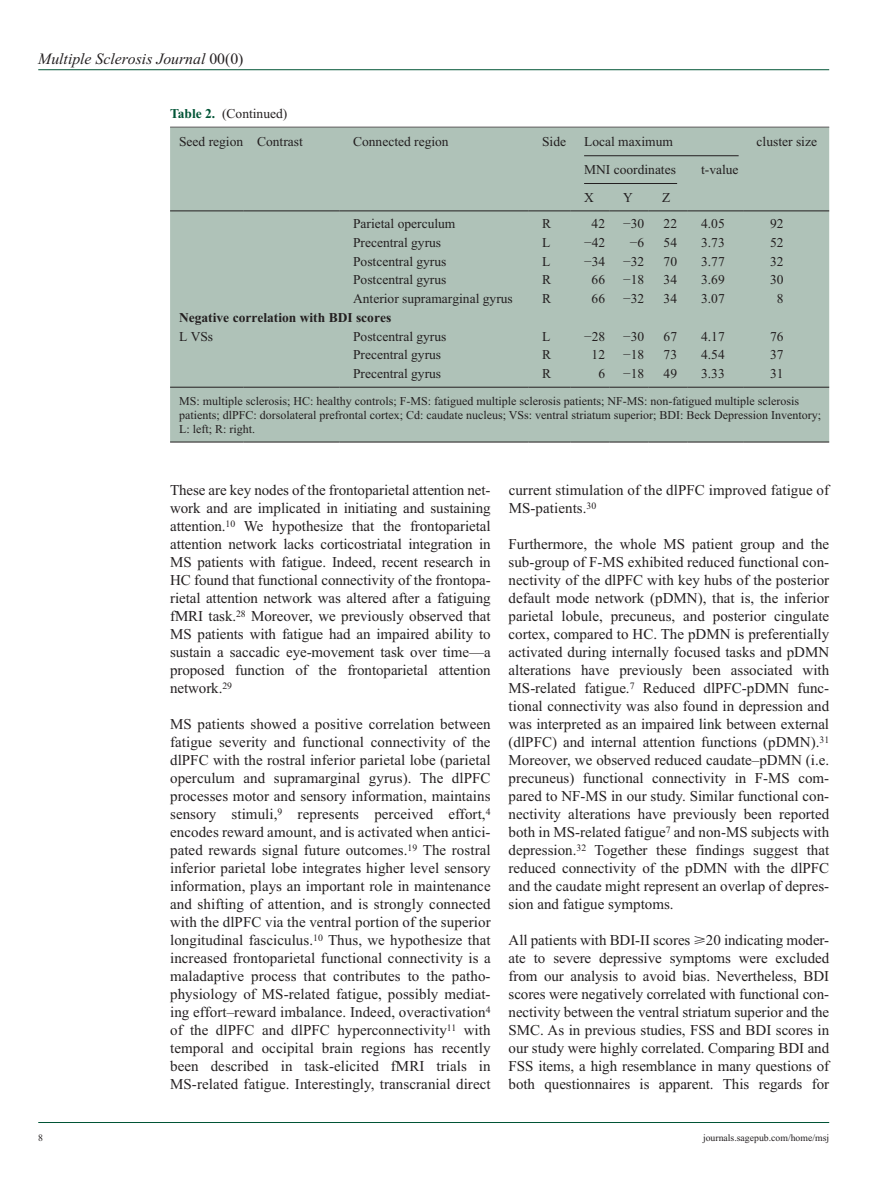
<style>
.page{position:relative;width:893px;height:1191px;background:#fff}
.page>*{position:absolute;margin:0;border:0;box-sizing:border-box;transform-origin:0 0}
.t1{font:italic 15.75px "Times New Roman";color:#231f20}
.t2{font:15px/18px "Times New Roman";color:#231f20;text-align:justify}
.t3{font:13.5px/28.5px "Times New Roman";color:#231f20}
.t4{font:700 13.5px "Times New Roman";color:#231f20}
.t5{font:12px/14.2px "Times New Roman";color:#231f20}
.t6{font:9.75px "Times New Roman";color:#231f20}
.s1{font-style:normal}
.s2{font-weight:700;color:#015436}
</style>
<div class="page">
<hr style="left:38px;top:69px;width:791px;height:1px;background:#015436">
<hr style="left:38px;top:1122px;width:791px;height:1px;background:#015436">
<hr style="left:170px;top:127px;width:659px;height:1px;background:#231f20">
<div style="left:170px;top:128px;width:659px;height:314px;background:#afc2b8"></div>
<hr style="left:170px;top:210px;width:74px;height:1px;background:#231f20">
<hr style="left:244px;top:210px;width:96px;height:1px;background:#231f20">
<hr style="left:571px;top:210px;width:39px;height:1px;background:#231f20">
<hr style="left:610px;top:210px;width:39px;height:1px;background:#231f20">
<hr style="left:649px;top:210px;width:39px;height:1px;background:#231f20">
<hr style="left:170px;top:442px;width:74px;height:1px;background:#231f20">
<hr style="left:244px;top:442px;width:96px;height:1px;background:#231f20">
<hr style="left:340px;top:442px;width:189px;height:1px;background:#231f20">
<hr style="left:529px;top:442px;width:42px;height:1px;background:#231f20">
<hr style="left:571px;top:442px;width:39px;height:1px;background:#231f20">
<hr style="left:610px;top:442px;width:39px;height:1px;background:#231f20">
<hr style="left:649px;top:442px;width:39px;height:1px;background:#231f20">
<hr style="left:688px;top:442px;width:55px;height:1px;background:#231f20">
<hr style="left:743px;top:442px;width:86px;height:1px;background:#231f20">
<hr style="left:170px;top:387px;width:74px;height:1px;background:#231f20">
<hr style="left:244px;top:387px;width:96px;height:1px;background:#231f20">
<hr style="left:340px;top:387px;width:189px;height:1px;background:#231f20">
<hr style="left:529px;top:387px;width:42px;height:1px;background:#231f20">
<hr style="left:571px;top:387px;width:39px;height:1px;background:#231f20">
<hr style="left:610px;top:387px;width:39px;height:1px;background:#231f20">
<hr style="left:649px;top:387px;width:39px;height:1px;background:#231f20">
<hr style="left:688px;top:387px;width:55px;height:1px;background:#231f20">
<hr style="left:743px;top:387px;width:86px;height:1px;background:#231f20">
<hr style="left:688px;top:210px;width:55px;height:1px;background:#231f20">
<hr style="left:743px;top:210px;width:86px;height:1px;background:#231f20">
<hr style="left:529px;top:210px;width:42px;height:1px;background:#231f20">
<hr style="left:340px;top:210px;width:189px;height:1px;background:#231f20">
<hr style="left:584px;top:155px;width:155px;height:1px;background:#231f20">
<hr style="left:584px;top:183px;width:93px;height:1px;background:#231f20">
<p class="t1" style="left:38px;top:53px;width:207px">Multiple Sclerosis Journal <span class="s1">00(0)</span></p>
<p class="t3" style="left:179px;top:100px;width:125px;text-indent:-9px"><span class="s2">Table 2.</span> (Continued)<br>Seed region Contrast</p>
<p class="t3" style="left:353px;top:129px;width:97px">Connected region</p>
<p class="t3" style="left:542px;top:129px;width:26px">Side</p>
<p class="t3" style="left:584px;top:129px;width:90px">Local maximum</p>
<p class="t3" style="left:757px;top:129px;width:62px">cluster size</p>
<p class="t3" style="left:584px;top:157px;width:93px">MNI coordinates</p>
<p class="t3" style="left:701px;top:157px;width:39px">t-value</p>
<p class="t3" style="left:584px;top:184px;width:11px">X</p>
<p class="t3" style="left:623px;top:184px;width:11px">Y</p>
<p class="t3" style="left:662px;top:184px;width:10px">Z</p>
<p class="t3" style="left:353px;top:211px;width:104px">Parietal operculum</p>
<p class="t3" style="left:542px;top:211px;width:11px">R</p>
<p class="t3" style="left:592px;top:211px;width:15px">42</p>
<p class="t3" style="left:623px;top:211px;width:23px">−30</p>
<p class="t3" style="left:664px;top:211px;width:15px">22</p>
<p class="t3" style="left:701px;top:211px;width:25px">4.05</p>
<p class="t3" style="left:770px;top:211px;width:15px">92</p>
<p class="t3" style="left:353px;top:229px;width:90px">Precentral gyrus</p>
<p class="t3" style="left:542px;top:229px;width:10px">L</p>
<p class="t3" style="left:584px;top:229px;width:23px">−42</p>
<p class="t3" style="left:630px;top:229px;width:16px">−6</p>
<p class="t3" style="left:664px;top:229px;width:15px">54</p>
<p class="t3" style="left:701px;top:229px;width:25px">3.73</p>
<p class="t3" style="left:770px;top:229px;width:15px">52</p>
<p class="t3" style="left:353px;top:248px;width:95px">Postcentral gyrus</p>
<p class="t3" style="left:542px;top:248px;width:10px">L</p>
<p class="t3" style="left:584px;top:248px;width:23px">−34</p>
<p class="t3" style="left:623px;top:248px;width:23px">−32</p>
<p class="t3" style="left:664px;top:248px;width:15px">70</p>
<p class="t3" style="left:701px;top:248px;width:25px">3.77</p>
<p class="t3" style="left:770px;top:248px;width:15px">32</p>
<p class="t3" style="left:353px;top:267px;width:95px">Postcentral gyrus</p>
<p class="t3" style="left:542px;top:267px;width:11px">R</p>
<p class="t3" style="left:592px;top:267px;width:15px">66</p>
<p class="t3" style="left:623px;top:267px;width:23px">−18</p>
<p class="t3" style="left:664px;top:267px;width:15px">34</p>
<p class="t3" style="left:701px;top:267px;width:25px">3.69</p>
<p class="t3" style="left:770px;top:267px;width:15px">30</p>
<p class="t3" style="left:353px;top:286px;width:161px">Anterior supramarginal gyrus</p>
<p class="t3" style="left:542px;top:286px;width:11px">R</p>
<p class="t3" style="left:592px;top:286px;width:15px">66</p>
<p class="t3" style="left:623px;top:286px;width:23px">−32</p>
<p class="t3" style="left:664px;top:286px;width:15px">34</p>
<p class="t3" style="left:701px;top:286px;width:25px">3.07</p>
<p class="t3" style="left:777px;top:286px;width:8px">8</p>
<p class="t4" style="left:179px;top:313px;width:214px">Negative correlation with BDI scores</p>
<p class="t3" style="left:179px;top:323px;width:36px">L VSs</p>
<p class="t3" style="left:353px;top:323px;width:95px">Postcentral gyrus</p>
<p class="t3" style="left:542px;top:323px;width:10px">L</p>
<p class="t3" style="left:584px;top:323px;width:23px">−28</p>
<p class="t3" style="left:623px;top:323px;width:23px">−30</p>
<p class="t3" style="left:664px;top:323px;width:15px">67</p>
<p class="t3" style="left:701px;top:323px;width:25px">4.17</p>
<p class="t3" style="left:770px;top:323px;width:15px">76</p>
<p class="t3" style="left:353px;top:342px;width:90px">Precentral gyrus</p>
<p class="t3" style="left:542px;top:342px;width:11px">R</p>
<p class="t3" style="left:592px;top:342px;width:15px">12</p>
<p class="t3" style="left:623px;top:342px;width:23px">−18</p>
<p class="t3" style="left:664px;top:342px;width:15px">73</p>
<p class="t3" style="left:701px;top:342px;width:25px">4.54</p>
<p class="t3" style="left:770px;top:342px;width:15px">37</p>
<p class="t3" style="left:353px;top:361px;width:90px">Precentral gyrus</p>
<p class="t3" style="left:542px;top:361px;width:11px">R</p>
<p class="t3" style="left:598px;top:361px;width:8px">6</p>
<p class="t3" style="left:623px;top:361px;width:23px">−18</p>
<p class="t3" style="left:664px;top:361px;width:15px">49</p>
<p class="t3" style="left:701px;top:361px;width:25px">3.33</p>
<p class="t3" style="left:770px;top:361px;width:15px">31</p>
<p class="t5" style="left:179px;top:394px;width:644px">MS: multiple sclerosis; HC: healthy controls; F-MS: fatigued multiple sclerosis patients; NF-MS: non-fatigued multiple sclerosis patients; dlPFC: dorsolateral prefrontal cortex; Cd: caudate nucleus; VSs: ventral striatum superior; BDI: Beck Depression Inventory;<br>L: left; R: right.</p>
<p class="t2" style="left:170px;top:482px;width:322px">These are key nodes of the frontoparietal attention net&shy;work and are implicated in initiating and sustaining attention.<sup>10</sup> We hypothesize that the frontoparietal attention network lacks corticostriatal integration in MS patients with fatigue. Indeed, recent research in HC found that functional connectivity of the frontopa&shy;rietal attention network was altered after a fatiguing fMRI task.<sup>28</sup> Moreover, we previously observed that MS patients with fatigue had an impaired ability to sustain a saccadic eye-movement task over time—a proposed function of the frontoparietal attention network.<sup>29</sup></p>
<p class="t2" style="left:170px;top:716px;width:322px">MS patients showed a positive correlation between fatigue severity and functional connectivity of the dlPFC with the rostral inferior parietal lobe (parietal operculum and supramarginal gyrus). The dlPFC processes motor and sensory information, maintains sensory stimuli,<sup>9</sup> represents perceived effort,<sup>4 </sup>encodes reward amount, and is activated when antici&shy;pated rewards signal future outcomes.<sup>19</sup> The rostral inferior parietal lobe integrates higher level sensory information, plays an important role in maintenance and shifting of attention, and is strongly connected with the dlPFC via the ventral portion of the superior longitudinal fasciculus.<sup>10</sup> Thus, we hypothesize that increased frontoparietal functional connectivity is a maladaptive process that contributes to the patho&shy;physiology of MS-related fatigue, possibly mediat&shy;ing effort–reward imbalance. Indeed, overactivation<sup>4 </sup>of the dlPFC and dlPFC hyperconnectivity<sup>11</sup> with temporal and occipital brain regions has recently been described in task-elicited fMRI trials in MS-related fatigue. Interestingly, transcranial direct</p>
<p class="t2" style="left:509px;top:482px;width:322px">current stimulation of the dlPFC improved fatigue of<br>MS-patients.<sup>30</sup></p>
<p class="t2" style="left:509px;top:536px;width:322px">Furthermore, the whole MS patient group and the sub-group of F-MS exhibited reduced functional con&shy;nectivity of the dlPFC with key hubs of the posterior default mode network (pDMN), that is, the inferior parietal lobule, precuneus, and posterior cingulate cortex, compared to HC. The pDMN is preferentially activated during internally focused tasks and pDMN alterations have previously been associated with MS-related fatigue.<sup>7</sup> Reduced dlPFC-pDMN func&shy;tional connectivity was also found in depression and was interpreted as an impaired link between external (dlPFC) and internal attention functions (pDMN).<sup>31<br></sup>Moreover, we observed reduced caudate–pDMN (i.e. precuneus) functional connectivity in F-MS com&shy;pared to NF-MS in our study. Similar functional con&shy;nectivity alterations have previously been reported both in MS-related fatigue<sup>7</sup> and non-MS subjects with depression.<sup>32</sup> Together these findings suggest that reduced connectivity of the pDMN with the dlPFC and the caudate might represent an overlap of depres&shy;sion and fatigue symptoms.</p>
<p class="t2" style="left:509px;top:932px;width:322px">All patients with BDI-II scores ⩾20 indicating moder&shy;ate to severe depressive symptoms were excluded from our analysis to avoid bias. Nevertheless, BDI scores were negatively correlated with functional con&shy;nectivity between the ventral striatum superior and the SMC. As in previous studies, FSS and BDI scores in our study were highly correlated. Comparing BDI and FSS items, a high resemblance in many questions of both questionnaires is apparent. This regards for</p>
<p class="t6" style="left:38px;top:1134px;width:6px">8</p>
<p class="t6" style="left:703px;top:1134px;width:128px">journals.sagepub.com/home/msj</p>
</div>
